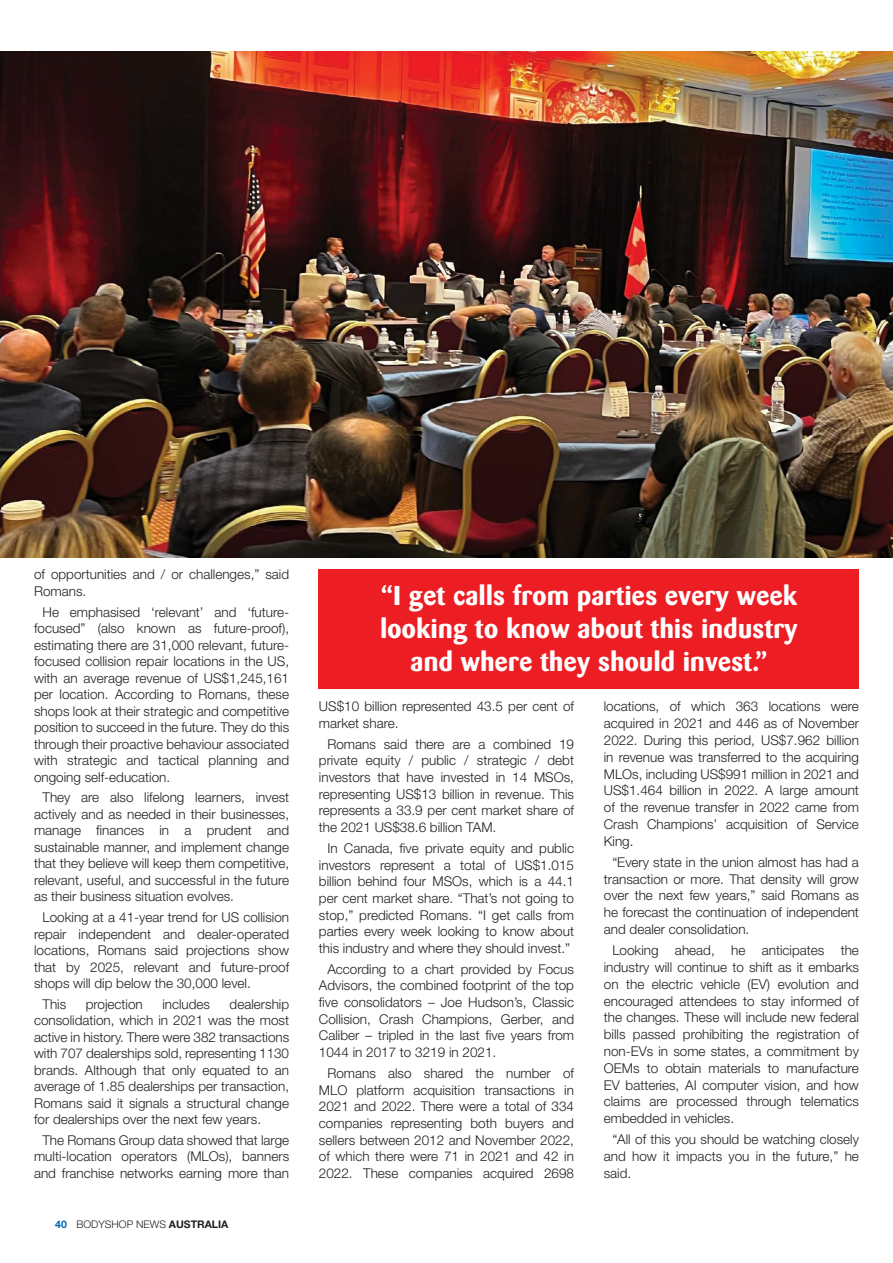
<style>
.page{position:relative;width:893px;height:1263px;background:#fff}
.page>*{position:absolute;margin:0;border:0;box-sizing:border-box;transform-origin:0 0}
.t1{font:700 27px/33px "Barmeno";letter-spacing:.015em;color:#fff;text-align:center}
.t2{font:300 13.5px/16.5px "Helvetica Neue LT Pro";color:#231f20;text-align:justify}
.t3{font:300 10.5px "Helvetica Neue LT Pro";color:#231f20}
.s1{font-weight:700;color:#0066b3}
.s2{font-weight:700}
</style>
<div class="page">
<img style="left:0;top:51px;width:893px;height:506px">
<div style="left:319px;top:570px;width:540px;height:119px;background:#ed1d24"></div>
<p class="t2" style="left:34px;top:566px;width:257px">of opportunities and / or challenges,” said<br>Romans.</p>
<p class="t2" style="left:34px;top:603px;width:257px;text-indent:9px">He emphasised ‘relevant’ and ‘future&shy;focused” (also known as future-proof), estimating there are 31,000 relevant, future&shy;focused collision repair locations in the US, with an average revenue of US$1,245,161 per location. According to Romans, these shops look at their strategic and competitive position to succeed in the future. They do this through their proactive behaviour associated with strategic and tactical planning and ongoing self-education.</p>
<p class="t2" style="left:34px;top:789px;width:257px;text-indent:9px">They are also lifelong learners, invest actively and as needed in their businesses, manage finances in a prudent and sustainable manner, and implement change that they believe will keep them competitive, relevant, useful, and successful in the future as their business situation evolves.</p>
<p class="t2" style="left:34px;top:909px;width:257px;text-indent:9px">Looking at a 41-year trend for US collision repair independent and dealer-operated locations, Romans said projections show that by 2025, relevant and future-proof shops will dip below the 30,000 level.</p>
<p class="t2" style="left:43px;top:995px;width:25px">This</p>
<p class="t2" style="left:86px;top:995px;width:59px">projection</p>
<p class="t2" style="left:162px;top:995px;width:49px">includes</p>
<p class="t2" style="left:34px;top:995px;width:257px;text-indent:196px">dealership consolidation, which in 2021 was the most active in history. There were 382 transactions with 707 dealerships sold, representing 1130 brands. Although that only equated to an average of 1.85 dealerships per transaction, Romans said it signals a structural change for dealerships over the next few years.</p>
<p class="t2" style="left:34px;top:1131px;width:257px;text-indent:9px">The Romans Group data showed that large multi-location operators (MLOs), banners and franchise networks earning more than</p>
<p class="t3" style="left:55px;top:1218px;width:175px"><span class="s1">40</span> BODYSHOP NEWS <span class="s2">AUSTRALIA</span></p>
<h1 class="t1" style="left:380px;top:579px;width:419px">“I get calls from parties every week looking to know about this industry and where they should invest.”</h1>
<p class="t2" style="left:319px;top:698px;width:257px">US$10 billion represented 43.5 per cent of market share.</p>
<p class="t2" style="left:319px;top:735px;width:257px;text-indent:9px">Romans said there are a combined 19 private equity / public / strategic / debt investors that have invested in 14 MSOs, representing US$13 billion in revenue. This represents a 33.9 per cent market share of the 2021 US$38.6 billion TAM.</p>
<p class="t2" style="left:319px;top:839px;width:257px;text-indent:9px">In Canada, five private equity and public investors represent a total of US$1.015 billion behind four MSOs, which is a 44.1 per cent market share. “That’s not going to stop,” predicted Romans. “I get calls from parties every week looking to know about this industry and where they should invest.”</p>
<p class="t2" style="left:319px;top:960px;width:257px;text-indent:9px">According to a chart provided by Focus Advisors, the combined footprint of the top five consolidators – Joe Hudson’s, Classic Collision, Crash Champions, Gerber, and Caliber – tripled in the last five years from 1044 in 2017 to 3219 in 2021.</p>
<p class="t2" style="left:319px;top:1064px;width:257px;text-indent:9px">Romans also shared the number of MLO platform acquisition transactions in 2021 and 2022. There were a total of 334 companies representing both buyers and sellers between 2012 and November 2022, of which there were 71 in 2021 and 42 in 2022. These companies acquired 2698</p>
<p class="t2" style="left:604px;top:698px;width:257px">locations, of which 363 locations were acquired in 2021 and 446 as of November 2022. During this period, US$7.962 billion in revenue was transferred to the acquiring MLOs, including US$991 million in 2021 and US$1.464 billion in 2022. A large amount of the revenue transfer in 2022 came from Crash Champions’ acquisition of Service King.</p>
<p class="t2" style="left:604px;top:853px;width:257px;text-indent:9px">“Every state in the union almost has had a transaction or more. That density will grow over the next few years,” said Romans as he forecast the continuation of independent and dealer consolidation.</p>
<p class="t2" style="left:604px;top:942px;width:257px;text-indent:9px">Looking ahead, he anticipates the industry will continue to shift as it embarks on the electric vehicle (EV) evolution and encouraged attendees to stay informed of the changes. These will include new federal bills passed prohibiting the registration of non-EVs in some states, a commitment by OEMs to obtain materials to manufacture EV batteries, AI computer vision, and how claims are processed through telematics embedded in vehicles.</p>
<p class="t2" style="left:604px;top:1131px;width:257px;text-indent:9px">“All of this you should be watching closely and how it impacts you in the future,” he said.</p>
</div>
